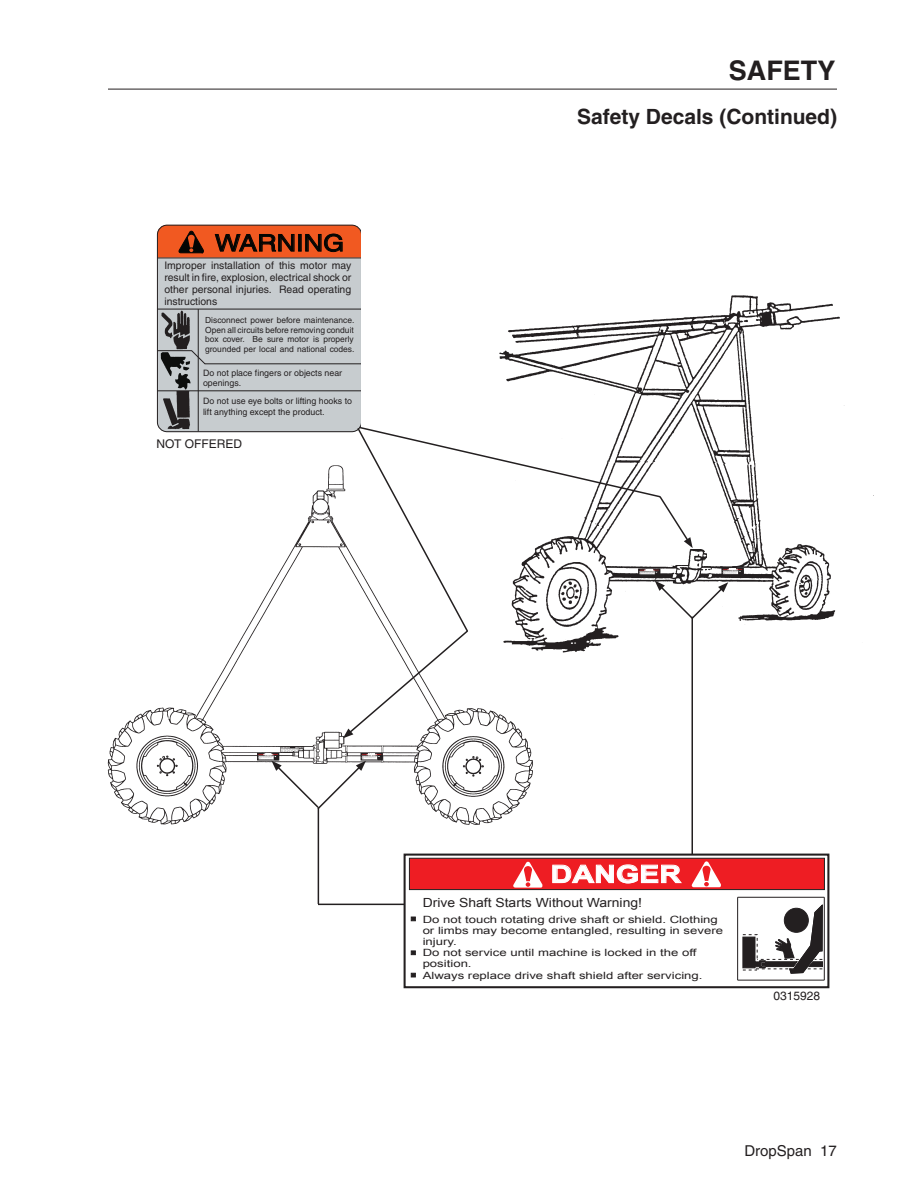
<style>
.page{position:relative;width:918px;height:1188px;background:#fff}
.page>*{position:absolute;margin:0;border:0;box-sizing:border-box;transform-origin:0 0}
.t1{font:700 27px "Helvetica";color:#231f20}
.t2{font:700 24.45px "Arial";color:#fff;scale:1.24 1}
.t3{font:23.25px "Helvetica";color:#040503;scale:1.16 1}
.HEADING_14_COPY_copy{font:700 21px "Helvetica";color:#231f20}
.t4{font:15px "Helvetica";color:#231f20}
.t5{font:12.6px "Arial";color:#231f20;scale:1.11 1}
.Figure{font:12px "Helvetica";color:#231f20}
.t6{font:10.35px/12px "Helvetica";color:#231f20;text-align:justify}
.t7{font:10.05px/11.2px "Arial";color:#231f20;scale:1.32 1}
.t8{font:8.85px/10.6px "Helvetica";color:#231f20}
.t9{font:8.4px/9.6px "Helvetica";color:#231f20;text-align:justify}
</style>
<div class="page">
<hr style="left:108px;top:89px;width:729px;height:1px;background:#231f20">
<img style="left:107px;top:709px;width:426px;height:118px">
<div style="left:404px;top:854px;width:425px;height:134px;border:2px solid #231f20"></div>
<div style="left:409px;top:858px;width:416px;height:32px;background:#ee1d23;border:1px solid #231f20"></div>
<hr style="left:737px;top:897px;width:1px;height:83px;background:#231f20">
<hr style="left:824px;top:897px;width:1px;height:83px;background:#231f20">
<hr style="left:738px;top:980px;width:86px;height:1px;background:#231f20">
<hr style="left:738px;top:897px;width:86px;height:1px;background:#231f20">
<svg style="left:742px;top:904px;width:81px;height:70px"></svg>
<svg style="left:411px;top:917px;width:4px;height:4px"></svg>
<svg style="left:411px;top:951px;width:4px;height:4px"></svg>
<svg style="left:411px;top:973px;width:4px;height:4px"></svg>
<svg style="left:513px;top:862px;width:29px;height:26px"></svg>
<svg style="left:692px;top:861px;width:29px;height:26px"></svg>
<svg style="left:553px;top:865px;width:128px;height:18px"></svg>
<img style="left:744px;top:295px;width:130px;height:326px">
<hr style="left:692px;top:617px;width:1px;height:238px;background:#231f20">
<hr style="left:318px;top:904px;width:87px;height:1px;background:#231f20">
<hr style="left:318px;top:807px;width:1px;height:97px;background:#231f20">
<svg style="left:258px;top:753px;width:21px;height:1px"></svg>
<svg style="left:361px;top:753px;width:21px;height:1px"></svg>
<svg style="left:258px;top:754px;width:125px;height:57px"></svg>
<svg style="left:157px;top:225px;width:587px;height:513px"></svg>
<p class="t3" style="left:215px;top:230px;width:113px">WARNING</p>
<p class="t6" style="left:164px;top:259px;width:188px">Improper installation of this motor may result in fire, explosion, electrical shock or other personal injuries. Read operating instructions</p>
<p class="t9" style="left:205px;top:315px;width:151px">Disconnect power before maintenance.<br>Open all circuits before removing conduit box cover. Be sure motor is properly grounded per local and national codes.</p>
<p class="t8" style="left:203px;top:367px;width:141px">Do not place fingers or objects near openings.</p>
<p class="t8" style="left:203px;top:396px;width:151px">Do not use eye bolts or lifting hooks to lift anything except the product.</p>
<p class="Figure" style="left:157px;top:437px;width:87px">NOT OFFERED</p>
<h1 class="t1" style="left:729px;top:54px;width:108px">SAFETY</h1>
<p class="HEADING_14_COPY_copy" style="left:577px;top:104px;width:261px">Safety Decals (Continued)</p>
<p class="t2" style="left:551px;top:858px;width:107px">DANGER</p>
<p class="t5" style="left:423px;top:895px;width:199px">Drive Shaft Starts Without Warning!</p>
<p class="t7" style="left:423px;top:914px;width:229px">Do not touch rotating drive shaft or shield. Clothing or limbs may become entangled, resulting in severe injury.<br>Do not service until machine is locked in the off position.<br>Always replace drive shaft shield after servicing.</p>
<p class="Figure" style="left:774px;top:989px;width:48px">0315928</p>
<h3 class="t4" style="left:744px;top:1142px;width:94px">DropSpan 17</h3>
</div>
